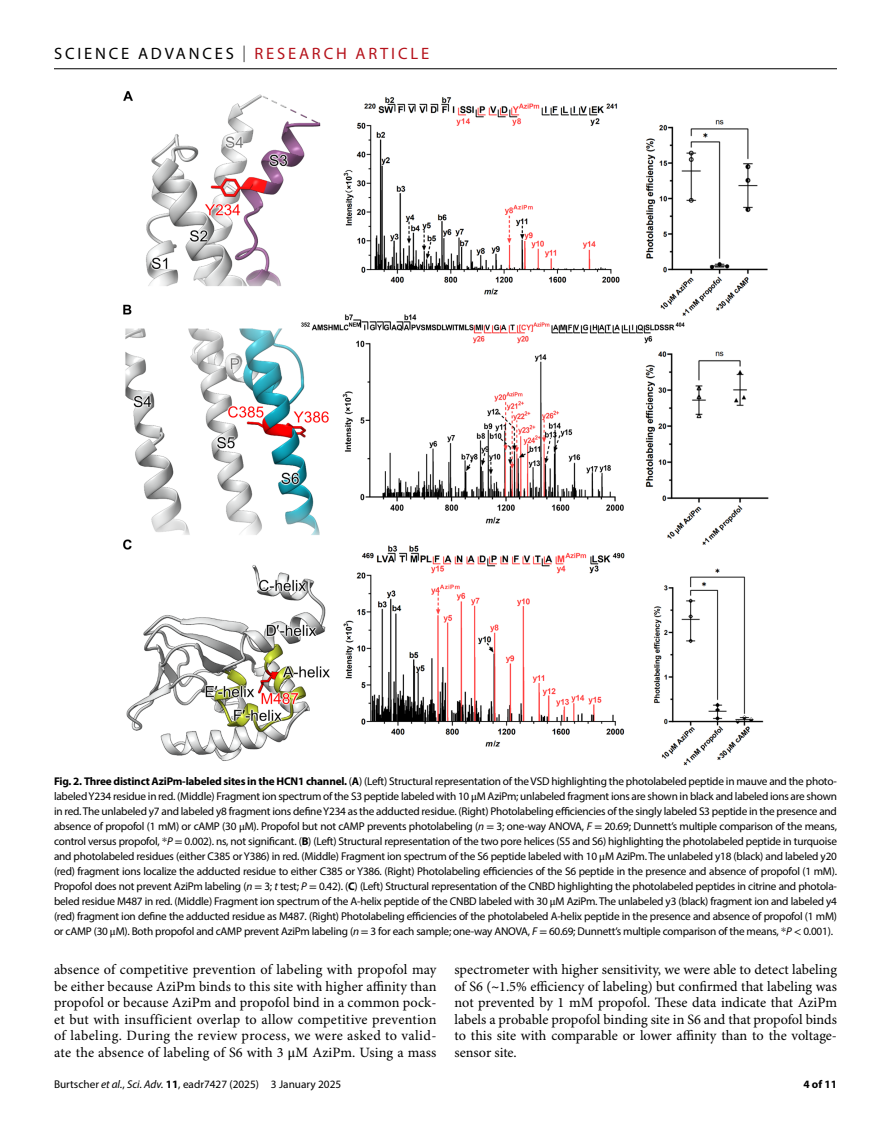
<style>
.page{position:relative;width:891px;height:1134px;background:#fff}
.page>*{position:absolute;margin:0;border:0;box-sizing:border-box;transform-origin:0 0}
.t1{font:16.5px "Myriad Pro";letter-spacing:.17em;color:#000}
.t2{font:14.25px/16.5px "Minion Pro";color:#000;text-align:justify}
.t3{font:11.25px/15px "Myriad Pro";letter-spacing:-.02em;color:#000;text-align:justify}
.t4{font:11.25px "Myriad Pro";color:#000}
.t5{font:700 11.25px "Myriad Pro";color:#000}
.s1{font-weight:300}
.s2{color:#b5121b}
.s3{font-weight:700}
.s4{font-family:"STIX"}
.s5{font-style:italic}
</style>
<div class="page">
<hr style="left:54px;top:68px;width:783px;height:1px;background:#000">
<img style="left:123px;top:91px;width:646px;height:675px">
<h1 class="t1" style="left:54px;top:44px;width:376px">Science Adva nces <span class="s1">|</span> <span class="s2">Resear ch Ar ticle</span></h1>
<p class="t3" style="left:54px;top:774px;width:785px"><span class="s3">Fig. 2. Three distinct AziPm-labeled sites in the HCN1 channel.</span> (<span class="s3">A</span>) (Left) Structural representation of the VSD highlighting the photolabeled peptide in mauve and the photo&shy;labeled Y234 residue in red. (Middle) Fragment ion spectrum of the S3 peptide labeled with 10 <span class="s4">μ</span>M AziPm; unlabeled fragment ions are shown in black and labeled ions are shown in red. The unlabeled y7 and labeled y8 fragment ions define Y234 as the adducted residue. (Right) Photolabeling efficiencies of the singly labeled S3 peptide in the presence and absence of propofol (1 mM) or cAMP (30 <span class="s4">μ</span>M). Propofol but not cAMP prevents photolabeling (<span class="s5">n</span> <span class="s4">=</span> 3; one-way ANOVA, <span class="s5">F</span> <span class="s4">=</span> 20.69; Dunnett’s multiple comparison of the means, control versus propofol, <span class="s4">*</span><span class="s5">P</span> <span class="s4">=</span> 0.002). ns, not significant. (<span class="s3">B</span>) (Left) Structural representation of the two pore helices (S5 and S6) highlighting the photolabeled peptide in turquoise and photolabeled residues (either C385 or Y386) in red. (Middle) Fragment ion spectrum of the S6 peptide labeled with 10 <span class="s4">μ</span>M AziPm. The unlabeled y18 (black) and labeled y20 (red) fragment ions localize the adducted residue to either C385 or Y386. (Right) Photolabeling efficiencies of the S6 peptide in the presence and absence of propofol (1 mM).<br>Propofol does not prevent AziPm labeling (<span class="s5">n</span> <span class="s4">=</span> 3; <span class="s5">t</span> test; <span class="s5">P</span> <span class="s4">=</span> 0.42). (<span class="s3">C</span>) (Left) Structural representation of the CN BD highlighting the photolabeled peptides in citrine and photola&shy;beled residue M487 in red. (Middle) Fragment ion spectrum of the A-helix peptide of the CN BD labeled with 30 <span class="s4">μ</span>M AziPm. The unlabeled y3 (black) fragment ion and labeled y4 (red) fragment ion define the adducted residue as M487. (Right) Photolabeling efficiencies of the photolabeled A-helix peptide in the presence and absence of propofol (1 mM) or cAMP (30 <span class="s4">μ</span>M). Both propofol and cAMP prevent AziPm labeling (<span class="s5">n</span> <span class="s4">=</span> 3 for each sample; one-way ANOVA, <span class="s5">F</span> <span class="s4">=</span> 60.69; Dunnett’s multiple comparison of the means, <span class="s4">*</span><span class="s5">P</span> <span class="s4">&lt;</span> 0.001).</p>
<p class="t2" style="left:54px;top:962px;width:384px">absence of competitive prevention of labeling with propofol may be either because AziPm binds to this site with higher affinity than propofol or because AziPm and propofol bind in a common pock&shy;et but with insufficient overlap to allow competitive prevention of labeling. During the review process, we were asked to valid&shy;ate the absence of labeling of S6 with 3 <span class="s4">μ</span>M AziPm. Using a mass</p>
<p class="t2" style="left:454px;top:962px;width:384px">spectrometer with higher sensitivity, we were able to detect labeling of S6 (<span class="s4">~</span>1.5% efficiency of labeling) but confirmed that labeling was not prevented by 1 mM propofol. These data indicate that AziPm labels a probable propofol binding site in S6 and that propofol binds to this site with comparable or lower affinity than to the voltage&shy;sensor site.</p>
<p class="t4" style="left:54px;top:1077px;width:289px">Burtscher <span class="s5">et al.</span>, <span class="s5">Sci. Adv.</span> <span class="s3">11</span>, eadr7427 (2025) 3 January 2025</p>
<p class="t5" style="left:803px;top:1076px;width:35px">4 of 11</p>
</div>
